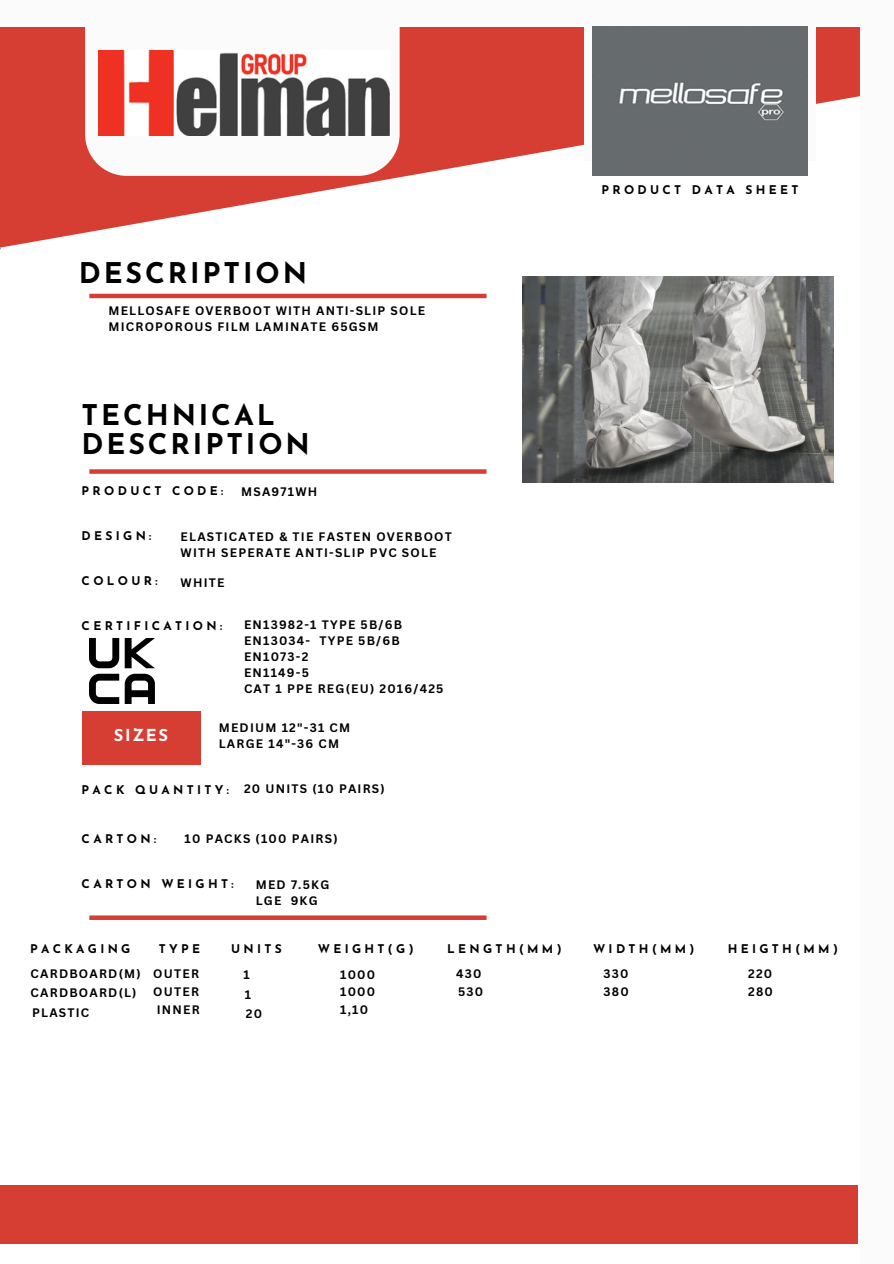
<style>
.page{position:relative;width:894px;height:1264px;background:#fff}
.page>*{position:absolute;margin:0;border:0;box-sizing:border-box;transform-origin:0 0}
.t1{font:700 28.5px/29.2px "Josefin Sans";letter-spacing:.1em;color:#000}
.t2{font:700 16.5px "Josefin Sans";letter-spacing:.1em;color:#fbfbfb}
.t3{font:700 12px/16px "Canva Sans";letter-spacing:.1em;color:#000}
.t4{font:700 12px "Josefin Sans";letter-spacing:.275em;color:#000}
</style>
<div class="page">
<svg style="left:0;top:27px;width:859px;height:223px"></svg>
<div style="left:85px;top:0;width:314px;height:176px;background:#fbfbfb"></div>
<svg style="left:584px;top:26px;width:231px;height:135px"></svg>
<div style="left:0;top:0;width:893px;height:26px;background:#fbfbfb"></div>
<div style="left:859px;top:13px;width:34px;height:1250px;background:#fbfbfb"></div>
<div style="left:0;top:1185px;width:857px;height:58px;background:#d63e33"></div>
<img style="left:522px;top:277px;width:311px;height:205px">
<hr style="left:89px;top:294px;width:397px;height:4px;background:#d63e33">
<div style="left:89px;top:915px;width:397px;height:5px;background:#d63e33"></div>
<div style="left:89px;top:469px;width:397px;height:5px;background:#d63e33"></div>
<div style="left:82px;top:711px;width:118px;height:53px;background:#d63e33"></div>
<img style="left:98px;top:50px;width:291px;height:86px">
<div style="left:592px;top:27px;width:215px;height:149px;background:#676b6e"></div>
<img style="left:89px;top:638px;width:66px;height:65px">
<h3 class="t1" style="left:79px;top:261px;width:229px">DESCRIPTION</h3>
<h3 class="t3" style="left:108px;top:302px;width:318px">MELLOSAFE OVERBOOT WITH ANTI-SLIP SOLE<br>MICROPOROUS FILM LAMINATE 65GSM</h3>
<h1 class="t1" style="left:82px;top:403px;width:229px">TECHNICAL<br>DESCRIPTION</h1>
<h3 class="t4" style="left:82px;top:486px;width:143px">PRODUCT CODE:</h3>
<h3 class="t4" style="left:82px;top:531px;width:71px">DESIGN:</h3>
<h3 class="t4" style="left:82px;top:576px;width:77px">COLOUR:</h3>
<h3 class="t4" style="left:82px;top:621px;width:142px">CERTIFICATION:</h3>
<h3 class="t3" style="left:241px;top:483px;width:77px">MSA971WH</h3>
<h3 class="t3" style="left:180px;top:528px;width:273px">ELASTICATED &amp; TIE FASTEN OVERBOOT<br>WITH SEPERATE ANTI-SLIP PVC SOLE</h3>
<h3 class="t3" style="left:180px;top:574px;width:45px">WHITE</h3>
<h3 class="t3" style="left:244px;top:616px;width:201px">EN13982-1 TYPE 5B/6B<br>EN13034- TYPE 5B/6B<br>EN1073-2<br>EN1149-5<br>CAT 1 PPE REG(EU) 2016/425</h3>
<h3 class="t3" style="left:219px;top:719px;width:133px">MEDIUM 12"-31 CM<br>LARGE 14"-36 CM</h3>
<h3 class="t3" style="left:244px;top:780px;width:142px">20 UNITS (10 PAIRS)</h3>
<h3 class="t3" style="left:184px;top:830px;width:154px">10 PACKS (100 PAIRS)</h3>
<h3 class="t3" style="left:256px;top:876px;width:75px">MED 7.5KG<br>LGE 9KG</h3>
<h3 class="t2" style="left:114px;top:729px;width:56px">SIZES</h3>
<h3 class="t4" style="left:82px;top:785px;width:149px">PACK QUANTITY:</h3>
<h3 class="t4" style="left:82px;top:833px;width:76px">CARTON:</h3>
<h3 class="t4" style="left:82px;top:879px;width:153px">CARTON WEIGHT:</h3>
<h1 class="t4" style="left:601px;top:185px;width:198px">PRODUCT DATA SHEET</h1>
<p class="t4" style="left:30px;top:944px;width:102px">PACKAGING</p>
<h2 class="t4" style="left:159px;top:944px;width:43px">TYPE</h2>
<h3 class="t4" style="left:231px;top:944px;width:52px">UNITS</h3>
<h3 class="t4" style="left:318px;top:944px;width:97px">WEIGHT(G)</h3>
<h3 class="t4" style="left:447px;top:944px;width:116px">LENGTH(MM)</h3>
<h3 class="t4" style="left:593px;top:944px;width:103px">WIDTH(MM)</h3>
<h3 class="t4" style="left:727px;top:944px;width:112px">HEIGTH(MM)</h3>
<h3 class="t3" style="left:31px;top:965px;width:111px">CARDBOARD(M)</h3>
<h3 class="t3" style="left:31px;top:984px;width:107px">CARDBOARD(L)</h3>
<p class="t3" style="left:32px;top:1003px;width:59px">PLASTIC</p>
<p class="t3" style="left:153px;top:965px;width:47px">OUTER</p>
<p class="t3" style="left:153px;top:983px;width:47px">OUTER</p>
<p class="t3" style="left:157px;top:1001px;width:44px">INNER</p>
<p class="t3" style="left:243px;top:966px;width:8px">1</p>
<h3 class="t3" style="left:245px;top:985px;width:8px">1</h3>
<p class="t3" style="left:246px;top:1005px;width:18px">20</p>
<p class="t3" style="left:340px;top:966px;width:37px">1000</p>
<p class="t3" style="left:340px;top:983px;width:37px">1000</p>
<p class="t3" style="left:340px;top:1001px;width:29px">1,10</p>
<h3 class="t3" style="left:456px;top:965px;width:27px">430</h3>
<p class="t3" style="left:458px;top:983px;width:27px">530</p>
<h3 class="t3" style="left:603px;top:965px;width:26px">330</h3>
<p class="t3" style="left:603px;top:983px;width:27px">380</p>
<h3 class="t3" style="left:747px;top:965px;width:26px">220</h3>
<p class="t3" style="left:747px;top:983px;width:26px">280</p>
</div>
